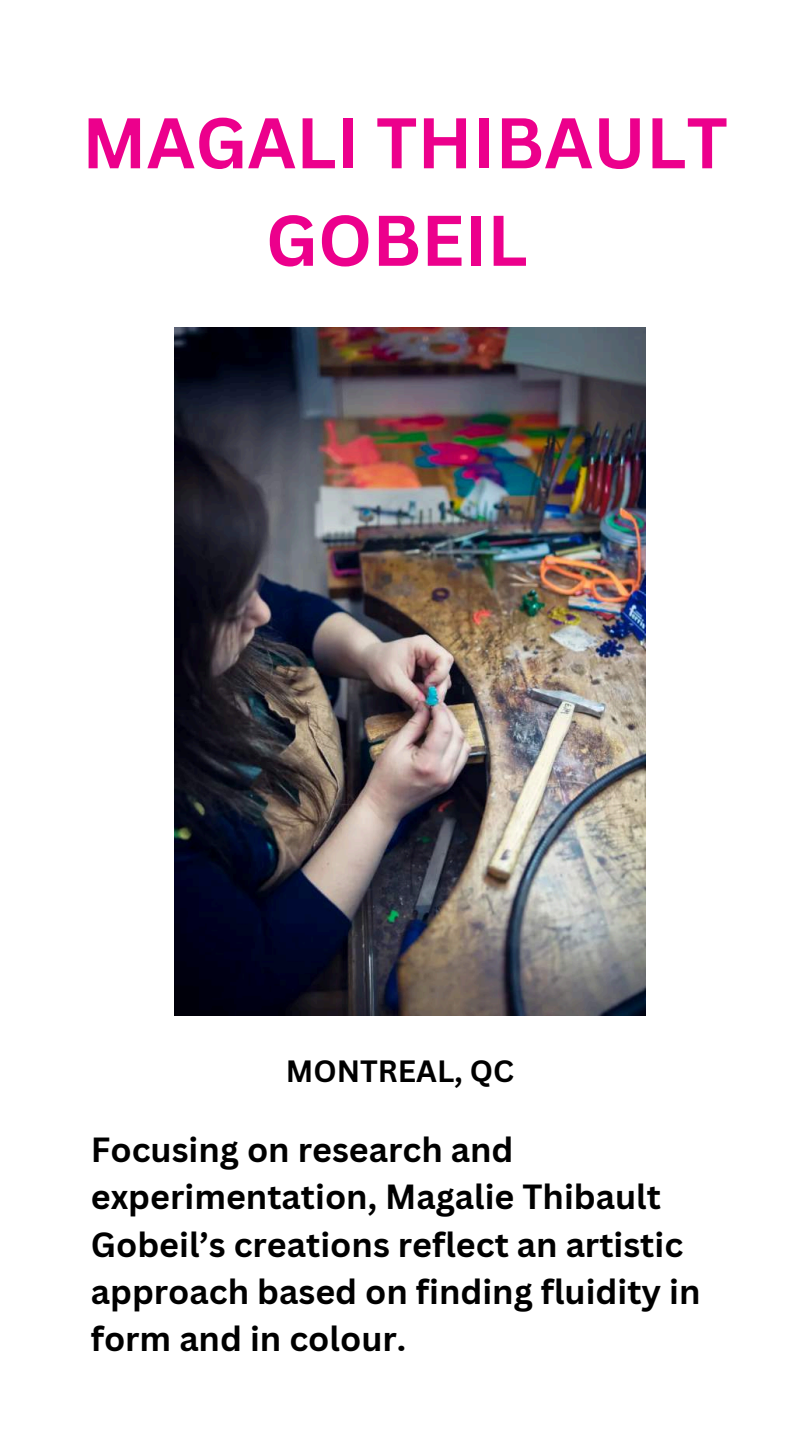
<style>
.page{position:relative;width:810px;height:1440px;background:#fff}
.page>*{position:absolute;margin:0;border:0;box-sizing:border-box;transform-origin:0 0}
.t1{font:700 70px/97.5px "Canva Sans";color:#ec008c;text-align:center}
.t2{font:700 34px/47.2px "Canva Sans";color:#000}
.t3{font:700 30px "Canva Sans";color:#000}
</style>
<div class="page">
<img style="left:174px;top:327px;width:471px;height:689px">
<h1 class="t1" style="left:82px;top:92px;width:647px">MAGALI THIBAULT<br>GOBEIL</h1>
<p class="t3" style="left:286px;top:1050px;width:230px">MONTREAL, QC</p>
<p class="t2" style="left:91px;top:1125px;width:611px">Focusing on research and experimentation, Magalie Thibault<br>Gobeil’s creations reflect an artistic approach based on finding fluidity in form and in colour.</p>
</div>
